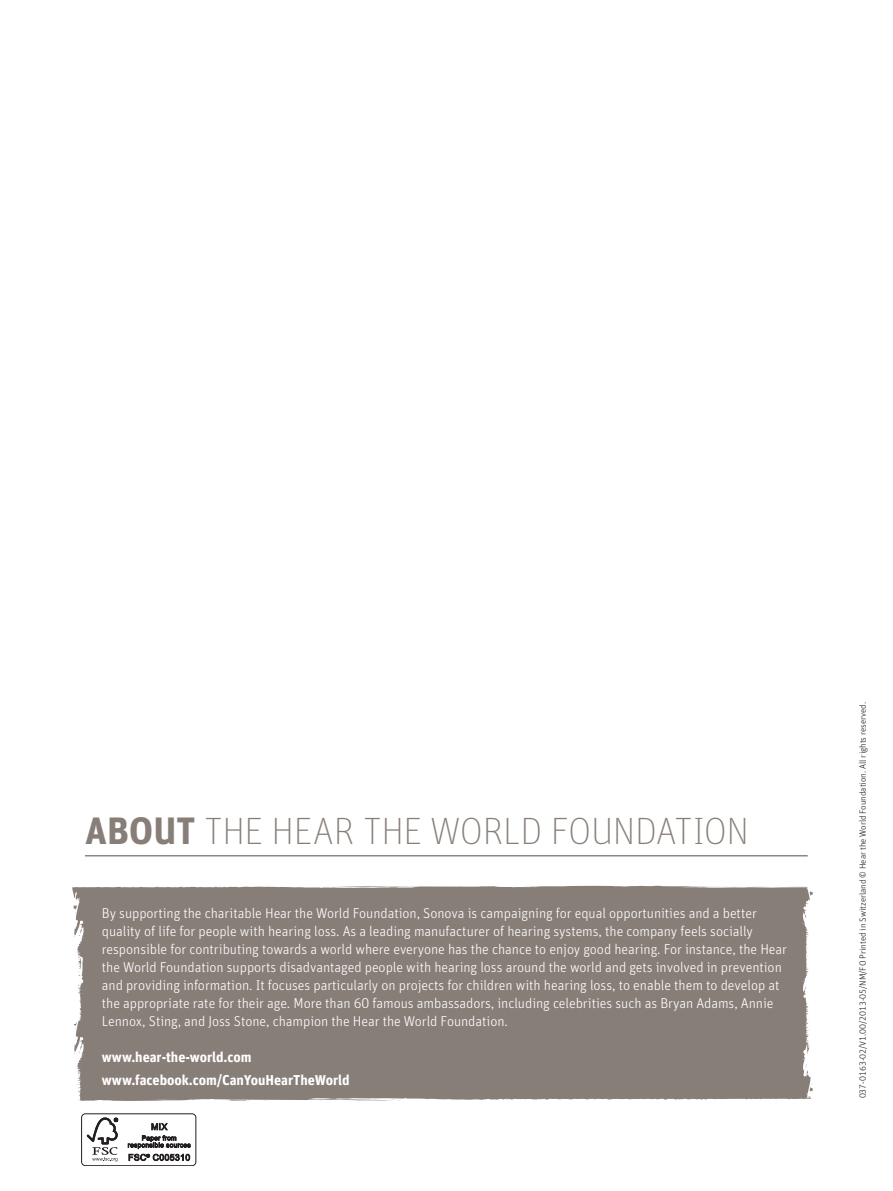
<style>
.page{position:relative;width:893px;height:1191px;background:#fff}
.page>*{position:absolute;margin:0;border:0;box-sizing:border-box;transform-origin:0 0}
.t1{font:100 38.1px "Unit OT";letter-spacing:-.01em;color:#877e77}
.t2{font:300 14.25px/18px "Unit OT";letter-spacing:-.005em;color:#fff}
.t3{font:700 14.25px/22.5px "Unit OT";letter-spacing:-.005em;color:#fff}
.t4{font:300 9px "Unit OT";letter-spacing:-.005em;color:#231f20}
.s1{font-weight:700}
</style>
<div class="page">
<div style="left:72px;top:885px;width:741px;height:216px;background:#877e77"></div>
<hr style="left:85px;top:855px;width:723px;height:1px;background:#877e77">
<div style="left:81px;top:1113px;width:115px;height:53px;border:1px solid #231f20;border-radius:4px"></div>
<svg style="left:87px;top:1117px;width:31px;height:44px"></svg>
<svg style="left:128px;top:1123px;width:63px;height:38px"></svg>
<h1 class="t1" style="left:85px;top:809px;width:665px"><span class="s1">About</span> TH E HEAR TH E WORLD FOUNDATION</h1>
<p class="t2" style="left:102px;top:904px;width:687px">By supporting the charitable Hear the World Foundation, Sonova is campaigning for equal opportunities and a better quality of life for people with hearing loss. As a leading manufacturer of hearing systems, the company feels socially responsible for contributing towards a world where everyone has the chance to enjoy good hearing. For instance, the Hear the World Foundation supports disadvantaged people with hearing loss around the world and gets involved in prevention and providing information. It focuses particularly on projects for children with hearing loss, to enable them to develop at the appropriate rate for their age. More than 60 famous ambassadors, including celebrities such as Bryan Adams, Annie Lennox, Sting, and Joss Stone, champion the Hear the World Foundation.</p>
<p class="t3" style="left:102px;top:1045px;width:249px">www.hear-the-world.com www.facebook.com/CanYouHearTheWorld</p>
<p class="t4" style="left:857px;top:1098px;width:398px;rotate:-90deg">037-0163-02/V1.00/2013-05/NM/FO Printed in Switzerland © Hear the World Foundation. All rights reserved.</p>
</div>
